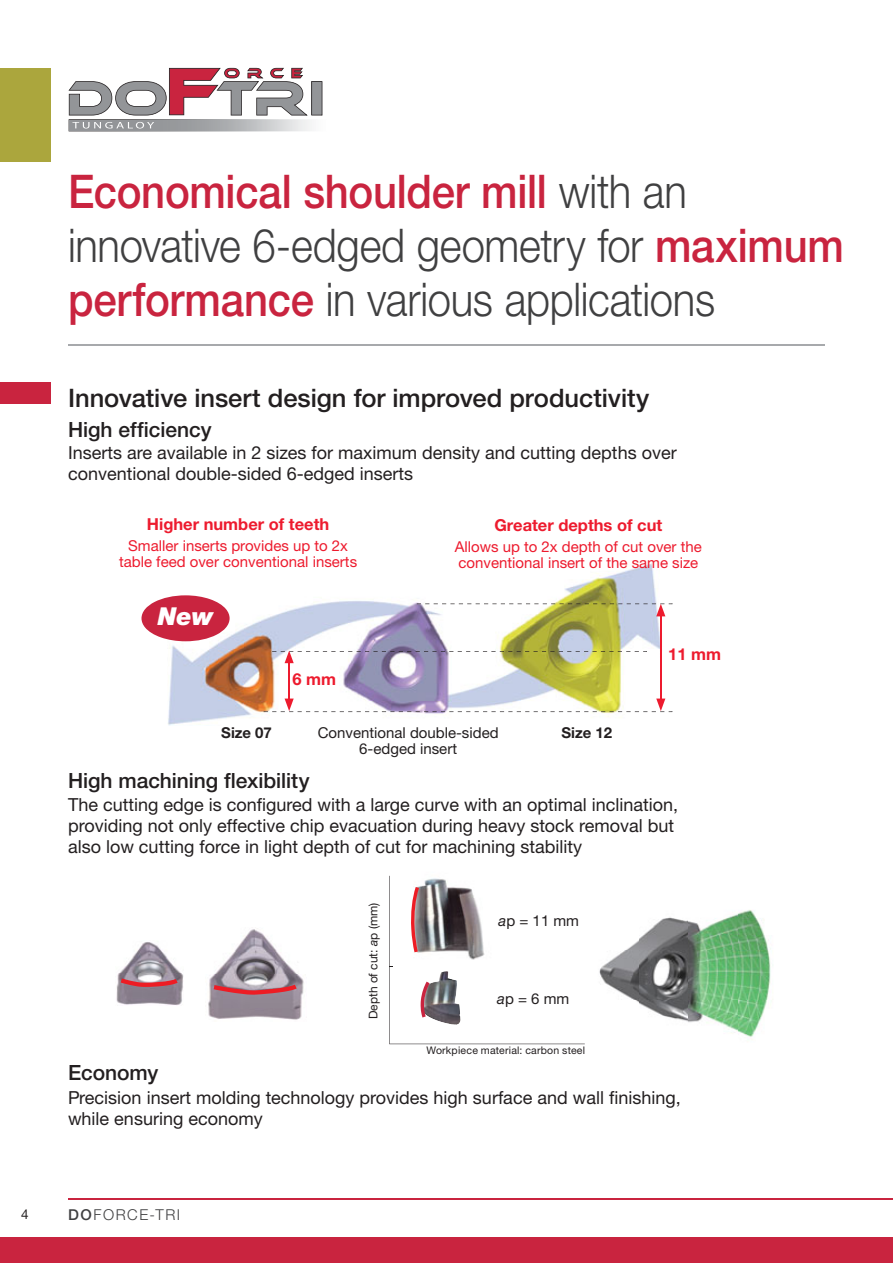
<style>
.page{position:relative;width:893px;height:1263px;background:#fff}
.page>*{position:absolute;margin:0;border:0;box-sizing:border-box;transform-origin:0 0}
.t1{font:300 46.5px/54px "Helvetica Neue LTW1 G";letter-spacing:-.01em;color:#404041;scale:.9 1}
.t2{font:500 25.5px "Helvetica Neue";color:#231f20}
.t3{font:italic 900 24.75px "Helvetica Neue LTW1 G";color:#fff}
.t4{font:500 21px "Helvetica Neue LTW1 G";letter-spacing:-.005em;color:#231f20}
.t5{font:18px/21px "Helvetica Neue LTW1 G";color:#231f20}
.t6{font:700 16.5px "Helvetica Neue LTW1 G";color:#ed1b2e}
.t7{font:15px/16.5px "Helvetica Neue LTW1 G";color:#ed1b2e;text-align:center}
.t8{font:15px/16.5px "Helvetica Neue LTW1 G";color:#231f20;text-align:center}
.t9{font:700 15px "Helvetica Neue LTW1 G";color:#231f20}
.t10{font:300 15px "Helvetica Neue LTW1 G";letter-spacing:.105em;color:#404041}
.t11{font:13.5px "Helvetica Neue LTW1 G";color:#231f20}
.t12{font:12px "Helvetica Neue LTW1 G";color:#231f20}
.t13{font:10.5px "Helvetica Neue LTW1 G";letter-spacing:.02em;color:#231f20}
.s1{font-weight:500;color:#c9243f}
.s2{font-style:italic}
.s3{font-weight:500}
</style>
<div class="page">
<div style="left:0;top:68px;width:51px;height:94px;background:#aba63d"></div>
<div style="left:0;top:1237px;width:893px;height:26px;background:#c9243f"></div>
<hr style="left:68px;top:1199px;width:825px;height:1px;background:#c9243f">
<img style="left:69px;top:119px;width:236px;height:1px">
<svg style="left:72px;top:122px;width:82px;height:7px"></svg>
<svg style="left:68px;top:68px;width:254px;height:47px"></svg>
<svg style="left:389px;top:876px;width:196px;height:168px"></svg>
<img style="left:599px;top:910px;width:172px;height:127px">
<hr style="left:68px;top:344px;width:757px;height:2px;background:#a7a9ac">
<div style="left:0;top:383px;width:51px;height:21px;background:#c9243f"></div>
<img style="left:168px;top:563px;width:495px;height:162px">
<img style="left:208px;top:928px;width:96px;height:92px">
<hr style="left:288px;top:661px;width:2px;height:40px;background:#ed1b2e">
<svg style="left:272px;top:651px;width:375px;height:12px"></svg>
<hr style="left:660px;top:614px;width:1px;height:87px;background:#ed1b2e">
<svg style="left:417px;top:604px;width:255px;height:12px"></svg>
<svg style="left:264px;top:699px;width:408px;height:13px"></svg>
<img style="left:116px;top:942px;width:67px;height:63px">
<svg style="left:121px;top:978px;width:57px;height:9px"></svg>
<svg style="left:214px;top:985px;width:83px;height:10px"></svg>
<svg style="left:141px;top:595px;width:89px;height:46px"></svg>
<h1 class="t1" style="left:68px;top:170px;width:864px"><span class="s1">Economical shoulder mill</span> with an innovative 6-edged geometry for <span class="s1">maximum performance</span> in various applications</h1>
<h2 class="t2" style="left:68px;top:389px;width:583px">Innovative insert design for improved productivity</h2>
<p class="t4" style="left:68px;top:422px;width:145px">High efficiency</p>
<p class="t5" style="left:68px;top:444px;width:610px">Inserts are available in 2 sizes for maximum density and cutting depths over conventional double-sided 6-edged inserts</p>
<p class="t6" style="left:147px;top:518px;width:184px">Higher number of teeth</p>
<p class="t7" style="left:119px;top:539px;width:240px">Smaller inserts provides up to 2x table feed over conventional inserts</p>
<h3 class="t3" style="left:158px;top:602px;width:57px">New</h3>
<p class="t6" style="left:292px;top:674px;width:45px">6 mm</p>
<p class="t6" style="left:494px;top:519px;width:169px">Greater depths of cut</p>
<p class="t7" style="left:455px;top:540px;width:249px;text-align:left">Allows up to 2x depth of cut over the conventional insert of the same size</p>
<p class="t6" style="left:668px;top:648px;width:54px">11 mm</p>
<p class="t9" style="left:221px;top:727px;width:52px">Size 07</p>
<p class="t9" style="left:561px;top:727px;width:52px">Size 12</p>
<p class="t8" style="left:318px;top:726px;width:182px">Conventional double-sided<br>6-edged insert</p>
<p class="t4" style="left:68px;top:773px;width:243px">High machining flexibility</p>
<p class="t5" style="left:68px;top:796px;width:612px">The cutting edge is configured with a large curve with an optimal inclination, providing not only effective chip evacuation during heavy stock removal but also low cutting force in light depth of cut for machining stability</p>
<p class="t12" style="left:369px;top:1019px;width:118px;rotate:-90deg">Depth of cut: <span class="s2">a</span>p (mm)</p>
<p class="t8" style="left:499px;top:914px;width:82px"><span class="s2">a</span>p = 11 mm</p>
<p class="t8" style="left:497px;top:993px;width:74px"><span class="s2">a</span>p = 6 mm</p>
<p class="t13" style="left:426px;top:1046px;width:160px">Workpiece material: carbon steel</p>
<p class="t4" style="left:68px;top:1065px;width:92px">Economy</p>
<p class="t5" style="left:68px;top:1089px;width:614px">Precision insert molding technology provides high surface and wall finishing, while ensuring economy</p>
<p class="t11" style="left:21px;top:1210px;width:9px">4</p>
<p class="t10" style="left:68px;top:1210px;width:114px"><span class="s3">DO</span>FORCE-TRI</p>
</div>
